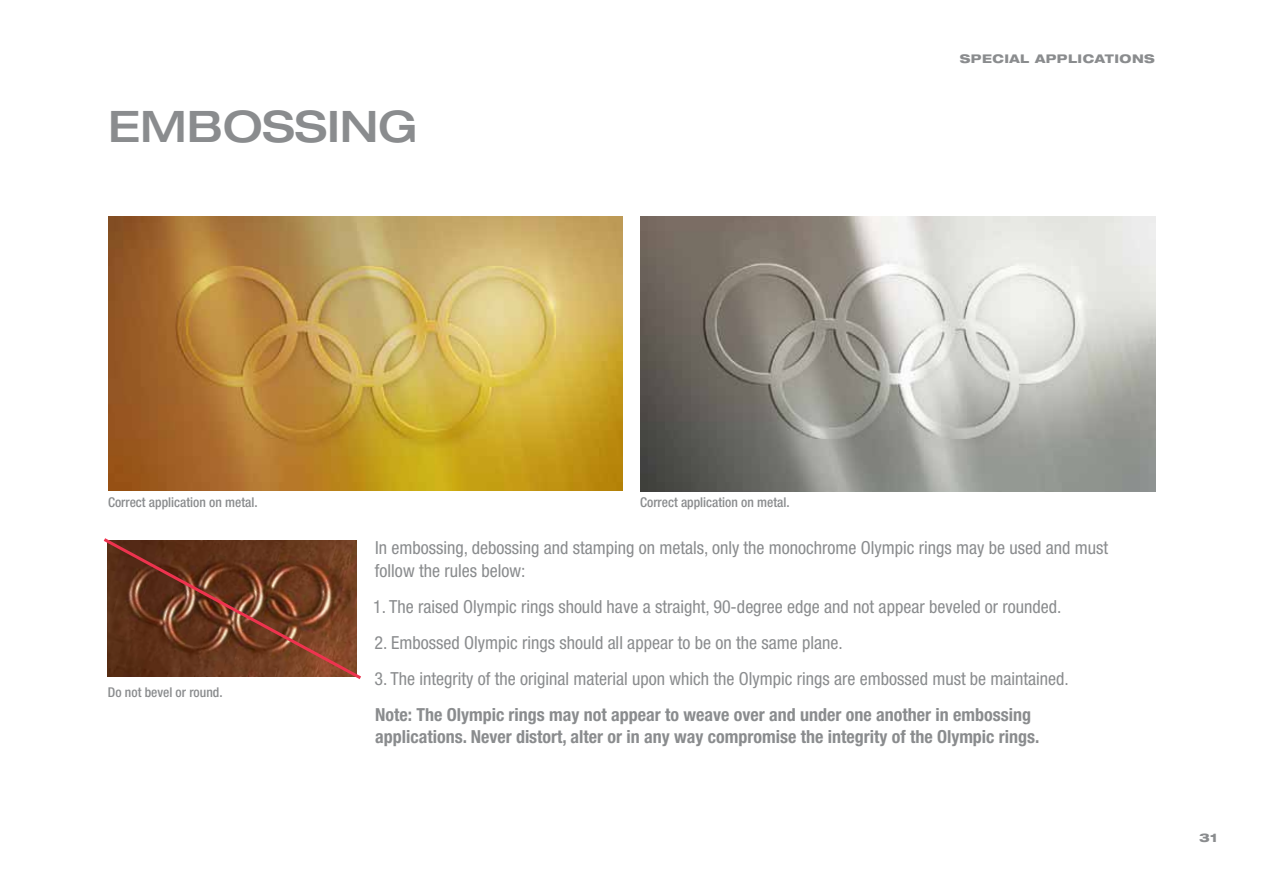
<style>
.page{position:relative;width:1263px;height:893px;background:#fff}
.page>*{position:absolute;margin:0;border:0;box-sizing:border-box;transform-origin:0 0}
.t1{font:500 expanded 43.5px "Helvetica Neue LT Std";color:#8a8c8e}
.t2{font:condensed 18px/22.5px "Helvetica Neue";color:#8a8c8e}
.t3{font:700 condensed 18px/22.5px "Helvetica Neue";color:#8a8c8e}
.t4{font:500 condensed 13.5px "Helvetica Neue";color:#8a8c8e}
.t5{font:800 expanded 12px "Helvetica Neue LT Std";letter-spacing:.04em;color:#8a8c8e}
</style>
<div class="page">
<img style="left:108px;top:216px;width:514px;height:275px">
<svg style="left:103px;top:538px;width:258px;height:141px;background:#77462f"></svg>
<img style="left:641px;top:216px;width:514px;height:275px">
<h1 class="t1" style="left:108px;top:99px;width:35px">EMBOSSING</h1>
<p class="t5" style="left:960px;top:51px;width:11px">SPECI</p>
<p class="t5" style="left:1009px;top:51px;width:47px">AL APPLIC</p>
<p class="t5" style="left:1095px;top:51px;width:20px">ATIO</p>
<p class="t5" style="left:1132px;top:51px;width:24px">NS</p>
<p class="t4" style="left:108px;top:495px;width:151px">Correct application on metal.</p>
<p class="t4" style="left:640px;top:495px;width:151px">Correct application on metal.</p>
<p class="t2" style="left:375px;top:536px;width:735px">In embossing, debossing and stamping on metals, only the monochrome Olympic rings may be used and must follow the rules below:</p>
<p class="t2" style="left:373px;top:595px;width:690px">1. The raised Olympic rings should have a straight, 90-degree edge and not appear beveled or rounded.</p>
<p class="t2" style="left:374px;top:631px;width:470px">2. Embossed Olympic rings should all appear to be on the same plane.</p>
<p class="t2" style="left:374px;top:667px;width:696px">3. The integrity of the original material upon which the Olympic rings are embossed must be maintained.</p>
<p class="t3" style="left:375px;top:703px;width:666px">Note: The Olympic rings may not appear to weave over and under one another in embossing applications. Never distort, alter or in any way compromise the integrity of the Olympic rings.</p>
<p class="t4" style="left:108px;top:685px;width:116px">Do not bevel or round.</p>
<p class="t5" style="left:1199px;top:830px;width:20px">31</p>
</div>
